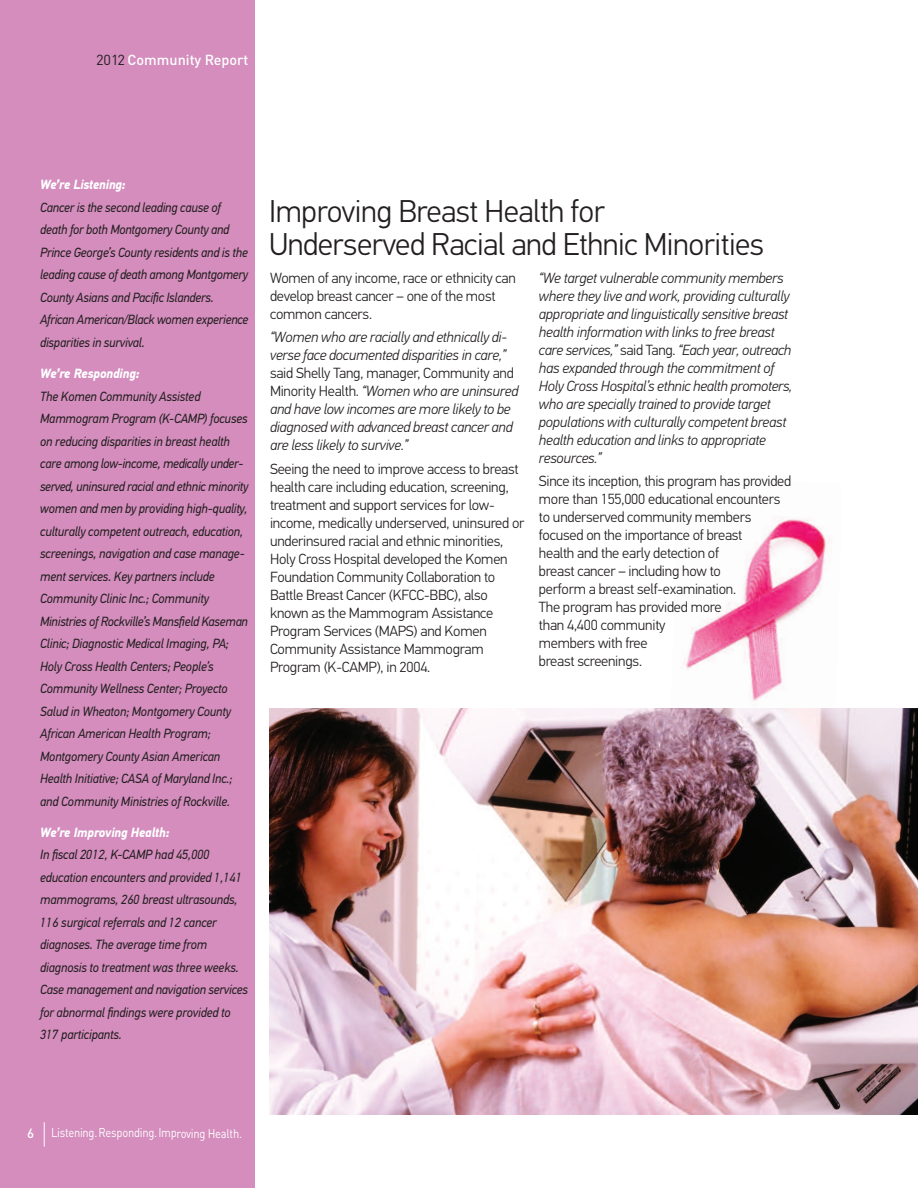
<style>
.page{position:relative;width:918px;height:1188px;background:#fff}
.page>*{position:absolute;margin:0;border:0;box-sizing:border-box;transform-origin:0 0}
.t1{font:300 31.5px/33px "PF Din Text Pro";letter-spacing:-.015em;color:#231f20}
.t2{font:300 14.7px/18px "PF Din Text Pro";letter-spacing:-.015em;color:#231f20}
.t3{font:italic 300 14.7px/18px "PF Din Text Pro";letter-spacing:-.015em;color:#231f20}
.t4{font:500 14.4px "DIN";color:#fff}
.t5{font:italic 13.35px/22.5px "PF Din Text Pro";letter-spacing:-.01em;color:#231f20;scale:.94 1}
.t6{font:italic 700 13.35px "PF Din Text Pro";letter-spacing:-.01em;color:#fff;scale:.94 1}
.t7{font:500 13.2px "DIN";color:#fff}
.t8{font:12.6px "DIN";letter-spacing:-.03em;color:#fff;scale:.88 1}
.s1{font-weight:400;color:#231f20}
.s2{font-style:normal}
</style>
<div class="page">
<img style="left:683px;top:518px;width:145px;height:183px">
<div style="left:0;top:0;width:255px;height:1188px;background:#d48dbd"></div>
<svg style="left:44px;top:1122px;width:1px;height:25px"></svg>
<img style="left:270px;top:708px;width:648px;height:407px">
<p class="t4" style="left:96px;top:51px;width:154px"><span class="s1">2012</span> Community Report</p>
<p class="t6" style="left:40px;top:180px;width:92px">We’re Listening:</p>
<p class="t5" style="left:40px;top:197px;width:223px">Cancer is the second leading cause of death for both Montgomery County and Prince George’s County residents and is the leading cause of death among Montgomery County Asians and Pacific Islanders.<br>African American/Black women experience disparities in survival.</p>
<p class="t6" style="left:40px;top:369px;width:107px">We’re Responding:</p>
<p class="t5" style="left:40px;top:386px;width:223px">The Komen Community Assisted Mammogram Program (K-CAMP) focuses on reducing disparities in breast health care among low-income, medically under&shy;served, uninsured racial and ethnic minority women and men by providing high-quality, culturally competent outreach, education, screenings, navigation and case manage&shy;ment services. Key partners include Community Clinic Inc.; Community Ministries of Rockville’s Mansfield Kaseman Clinic; Diagnostic Medical Imaging, PA; Holy Cross Health Centers; People’s Community Wellness Center; Proyecto Salud in Wheaton; Montgomery County African American Health Program; Montgomery County Asian American Health Initiative; CASA of Maryland Inc.; and Community Ministries of Rockville.</p>
<p class="t6" style="left:40px;top:827px;width:139px">We’re Improving Health:</p>
<p class="t5" style="left:40px;top:845px;width:223px">In fiscal 2012, K-CAMP had 45,000 education encounters and provided 1,141 mammograms, 260 breast ultrasounds, 116 surgical referrals and 12 cancer diagnoses. The average time from diagnosis to treatment was three weeks.<br>Case management and navigation services for abnormal findings were provided to 317 participants.</p>
<h1 class="t1" style="left:269px;top:198px;width:497px">Improving Breast Health for<br>Underserved Racial and Ethnic Minorities</h1>
<p class="t2" style="left:270px;top:270px;width:247px">Women of any income, race or ethnicity can develop breast cancer – one of the most common cancers.</p>
<p class="t3" style="left:270px;top:330px;width:238px">“Women who are racially and ethnically di&shy;verse face documented disparities in care,”</p>
<p class="t3" style="left:270px;top:366px;width:250px"><span class="s2">said Shelly Tang, manager, Community and Minority Health.</span> “Women who are uninsured and have low incomes are more likely to be diagnosed with advanced breast cancer and are less likely to survive.”</p>
<p class="t2" style="left:270px;top:461px;width:256px">Seeing the need to improve access to breast health care including education, screening, treatment and support services for low&shy;income, medically underserved, uninsured or underinsured racial and ethnic minorities, Holy Cross Hospital developed the Komen Foundation Community Collaboration to Battle Breast Cancer (KFCC-BBC), also known as the Mammogram Assistance Program Services (MAPS) and Komen Community Assistance Mammogram Program (K-CAMP), in 2004.</p>
<p class="t3" style="left:539px;top:270px;width:255px">“We target vulnerable community members where they live and work, providing culturally appropriate and linguistically sensitive breast health information with links to free breast care services,” <span class="s2">said Tang.</span> “Each year, outreach has expanded through the commitment of Holy Cross Hospital’s ethnic health promoters, who are specially trained to provide target populations with culturally competent breast health education and links to appropriate resources.”</p>
<p class="t2" style="left:539px;top:474px;width:254px">Since its inception, this program has provided more than 155,000 educational encounters to underserved community members focused on the importance of breast<br>health and the early detection of<br>breast cancer – including how to<br>perform a breast self-examination.<br>The program has provided more<br>than 4,400 community<br>members with free<br>breast screenings.</p>
<p class="t7" style="left:27px;top:1126px;width:9px">6</p>
<p class="t8" style="left:51px;top:1125px;width:219px">Listening.Responding.Improving Health.</p>
</div>
